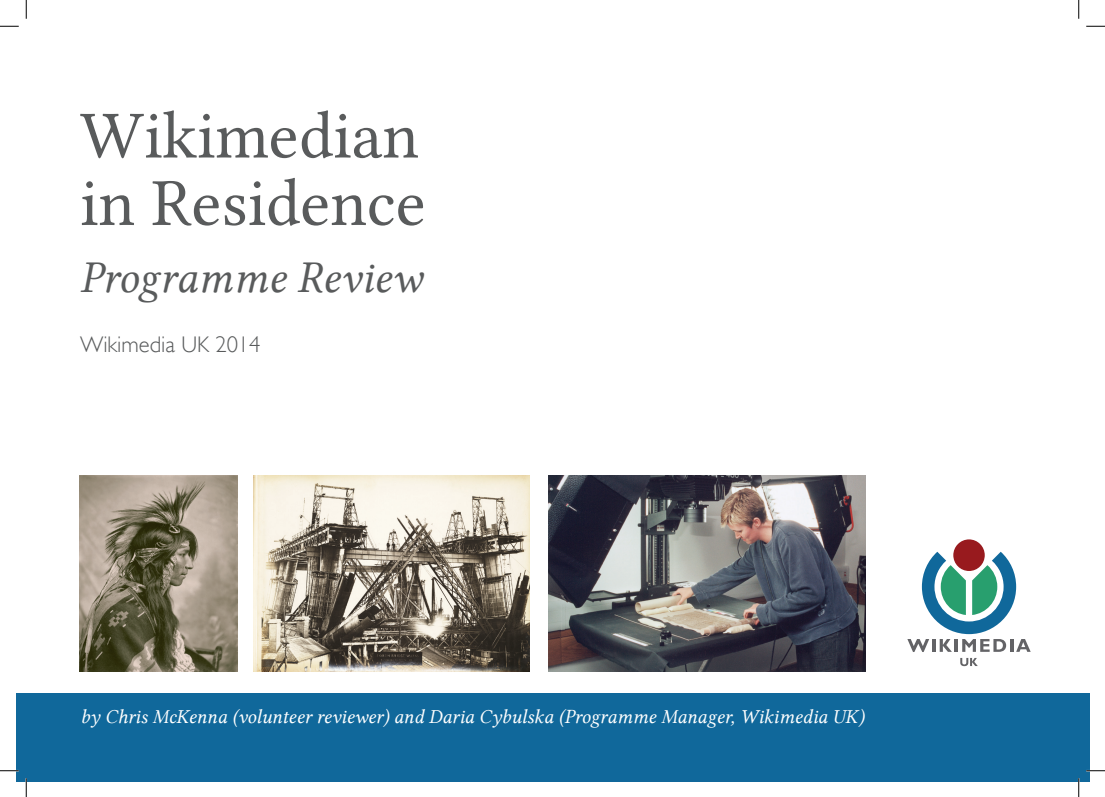
<style>
.page{position:relative;width:1105px;height:797px;background:#fff}
.page>*{position:absolute;margin:0;border:0;box-sizing:border-box;transform-origin:0 0}
.t1{font:67.38px/67.4px "Lin Libertine";color:#595b5c}
.t2{font:45px "Lin Libertine I";color:#595b5c}
.t3{font:300 22.62px "Gill Sans";color:#595b5c}
.t4{font:20px "Lin Libertine I";color:#fff}
</style>
<div class="page">
<div style="left:16px;top:692px;width:1073px;height:89px;background:#10689b"></div>
<div style="left:953px;top:539px;width:32px;height:32px;background:#981a1e;border-radius:50%"></div>
<svg style="left:907px;top:551px;width:124px;height:101px"></svg>
<svg style="left:960px;top:658px;width:18px;height:8px"></svg>
<img style="left:79px;top:475px;width:158px;height:196px">
<img style="left:548px;top:475px;width:317px;height:196px">
<img style="left:253px;top:475px;width:276px;height:196px">
<svg style="left:0;top:25px;width:19px;height:2px"></svg>
<svg style="left:1086px;top:25px;width:19px;height:2px"></svg>
<svg style="left:0;top:770px;width:19px;height:1px"></svg>
<svg style="left:1086px;top:770px;width:19px;height:1px"></svg>
<svg style="left:25px;top:0;width:2px;height:19px"></svg>
<svg style="left:25px;top:778px;width:2px;height:19px"></svg>
<svg style="left:1078px;top:0;width:1px;height:19px"></svg>
<svg style="left:1078px;top:778px;width:1px;height:19px"></svg>
<h1 class="t1" style="left:80px;top:94px;width:347px">Wikimedian in Residence</h1>
<h2 class="t2" style="left:80px;top:252px;width:344px">Programme Review</h2>
<p class="t3" style="left:80px;top:331px;width:182px">Wikimedia UK 2014</p>
<p class="t4" style="left:80px;top:705px;width:785px">by Chris McKenna (volunteer reviewer) and Daria Cybulska (Programme Manager, Wikimedia UK)</p>
</div>
